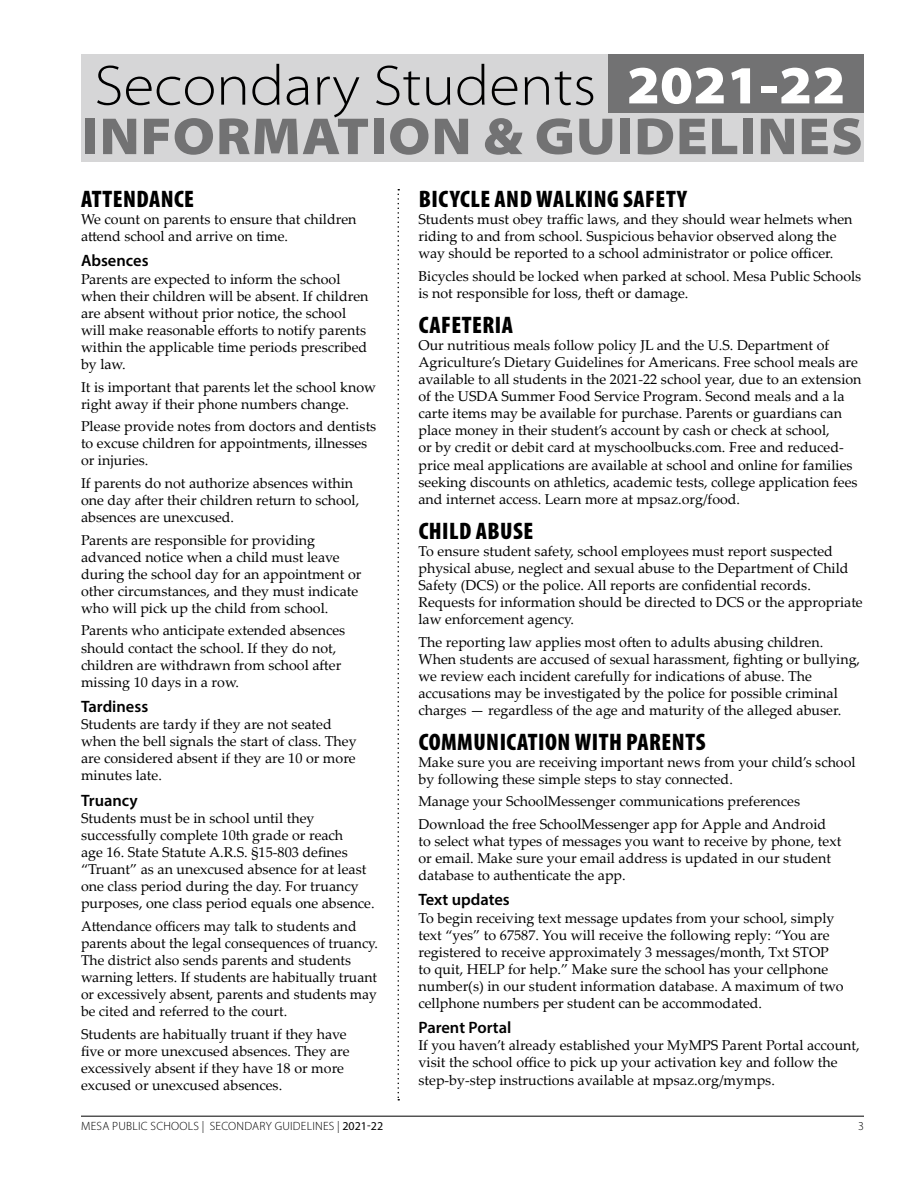
<style>
.page{position:relative;width:918px;height:1188px;background:#fff}
.page>*{position:absolute;margin:0;border:0;box-sizing:border-box;transform-origin:0 0}
.t1{font:300 semi-expanded 57px "Myriad Pro";color:#000}
.t2{font:900 semi-expanded 54px "Myriad Pro";color:#fff}
.t3{font:900 semi-expanded 52.5px "Myriad Pro";letter-spacing:.02em;color:#727273}
.t4{font:900 condensed 24px "Myriad Pro";letter-spacing:.02em;color:#000}
.t5{font:600 16.5px "Myriad Pro";color:#000}
.t6{font:14.25px/17.1px "Palatino Linotype";color:#000}
.t7{font:300 12px "Myriad Pro";letter-spacing:.02em;color:#000}
.s1{font-weight:400}
</style>
<div class="page">
<hr style="left:81px;top:1116px;width:783px;height:1px;background:#000">
<svg style="left:398px;top:189px;width:1px;height:912px"></svg>
<div style="left:81px;top:54px;width:783px;height:108px;background:#d6d6d7"></div>
<div style="left:608px;top:54px;width:256px;height:58px;background:#727273"></div>
<h1 class="t1" style="left:94px;top:54px;width:503px">Secondary Students</h1>
<h3 class="t3" style="left:82px;top:106px;width:782px">INFORMATION &amp; GUIDELINES</h3>
<h2 class="t2" style="left:627px;top:54px;width:220px">2021-22</h2>
<h3 class="t4" style="left:81px;top:186px;width:114px">ATTENDANCE</h3>
<p class="t6" style="left:81px;top:210px;width:277px">We count on parents to ensure that children attend school and arrive on time.</p>
<p class="t5" style="left:81px;top:250px;width:69px">Absences</p>
<p class="t6" style="left:81px;top:270px;width:289px">Parents are expected to inform the school when their children will be absent. If children are absent without prior notice, the school will make reasonable efforts to notify parents within the applicable time periods prescribed by law.</p>
<p class="t6" style="left:81px;top:378px;width:297px">It is important that parents let the school know right away if their phone numbers change.</p>
<p class="t6" style="left:81px;top:417px;width:297px">Please provide notes from doctors and dentists to excuse children for appointments, illnesses or injuries.</p>
<p class="t6" style="left:81px;top:474px;width:280px">If parents do not authorize absences within one day after their children return to school, absences are unexcused.</p>
<p class="t6" style="left:81px;top:531px;width:282px">Parents are responsible for providing advanced notice when a child must leave during the school day for an appointment or other circumstances, and they must indicate who will pick up the child from school.</p>
<p class="t6" style="left:81px;top:621px;width:266px">Parents who anticipate extended absences should contact the school. If they do not, children are withdrawn from school after missing 10 days in a row.</p>
<p class="t5" style="left:81px;top:696px;width:69px">Tardiness</p>
<p class="t6" style="left:81px;top:715px;width:277px">Students are tardy if they are not seated when the bell signals the start of class. They are considered absent if they are 10 or more minutes late.</p>
<p class="t5" style="left:81px;top:789px;width:58px">Truancy</p>
<p class="t6" style="left:81px;top:809px;width:295px">Students must be in school until they successfully complete 10th grade or reach<br>age 16. State Statute A.R.S. §15-803 defines “Truant” as an unexcused absence for at least one class period during the day. For truancy purposes, one class period equals one absence.</p>
<p class="t6" style="left:81px;top:917px;width:298px">Attendance officers may talk to students and parents about the legal consequences of truancy.<br>The district also sends parents and students warning letters. If students are habitually truant or excessively absent, parents and students may be cited and referred to the court.</p>
<p class="t6" style="left:81px;top:1025px;width:270px">Students are habitually truant if they have five or more unexcused absences. They are excessively absent if they have 18 or more excused or unexcused absences.</p>
<h3 class="t4" style="left:419px;top:186px;width:270px">BICYCLE AND WALKING SAFETY</h3>
<p class="t6" style="left:418px;top:210px;width:435px">Students must obey traffic laws, and they should wear helmets when riding to and from school. Suspicious behavior observed along the way should be reported to a school administrator or police officer.</p>
<p class="t6" style="left:418px;top:267px;width:444px">Bicycles should be locked when parked at school. Mesa Public Schools is not responsible for loss, theft or damage.</p>
<h3 class="t4" style="left:419px;top:311px;width:96px">CAFETERIA</h3>
<p class="t6" style="left:418px;top:336px;width:445px">Our nutritious meals follow policy JL and the U.S. Department of Agriculture’s Dietary Guidelines for Americans. Free school meals are available to all students in the 2021-22 school year, due to an extension of the USDA Summer Food Service Program. Second meals and a la carte items may be available for purchase. Parents or guardians can place money in their student’s account by cash or check at school,<br>or by credit or debit card at myschoolbucks.com. Free and reduced&shy;price meal applications are available at school and online for families seeking discounts on athletics, academic tests, college application fees and internet access. Learn more at mpsaz.org/food.</p>
<h3 class="t4" style="left:419px;top:517px;width:116px">CHILD ABUSE</h3>
<p class="t6" style="left:418px;top:542px;width:446px">To ensure student safety, school employees must report suspected physical abuse, neglect and sexual abuse to the Department of Child Safety (DCS) or the police. All reports are confidential records.<br>Requests for information should be directed to DCS or the appropriate law enforcement agency.</p>
<p class="t6" style="left:418px;top:633px;width:443px">The reporting law applies most often to adults abusing children.<br>When students are accused of sexual harassment, fighting or bullying, we review each incident carefully for indications of abuse. The accusations may be investigated by the police for possible criminal charges — regardless of the age and maturity of the alleged abuser.</p>
<h3 class="t4" style="left:419px;top:728px;width:288px">COMMUNICATION WITH PARENTS</h3>
<p class="t6" style="left:418px;top:753px;width:439px">Make sure you are receiving important news from your child’s school by following these simple steps to stay connected.</p>
<p class="t6" style="left:418px;top:790px;width:409px;line-height:22.5px">Manage your SchoolMessenger communications preferences<br>Download the free SchoolMessenger app for Apple and Android</p>
<p class="t6" style="left:418px;top:832px;width:424px">to select what types of messages you want to receive by phone, text or email. Make sure your email address is updated in our student database to authenticate the app.</p>
<p class="t5" style="left:418px;top:889px;width:93px">Text updates</p>
<p class="t6" style="left:418px;top:909px;width:427px">To begin receiving text message updates from your school, simply text “yes” to 67587. You will receive the following reply: “You are registered to receive approximately 3 messages/month, Txt STOP to quit, HELP for help.” Make sure the school has your cellphone number(s) in our student information database. A maximum of two cellphone numbers per student can be accommodated.</p>
<p class="t5" style="left:418px;top:1017px;width:94px">Parent Portal</p>
<p class="t6" style="left:418px;top:1036px;width:443px">If you haven’t already established your MyMPS Parent Portal account, visit the school office to pick up your activation key and follow the step-by-step instructions available at mpsaz.org/mymps.</p>
<p class="t7" style="left:81px;top:1119px;width:304px">MESA PUBLIC SCHOOLS | SECONDARY GUIDELINES | <span class="s1">2021-22</span></p>
<p class="t7" style="left:858px;top:1119px;width:7px">3</p>
</div>
